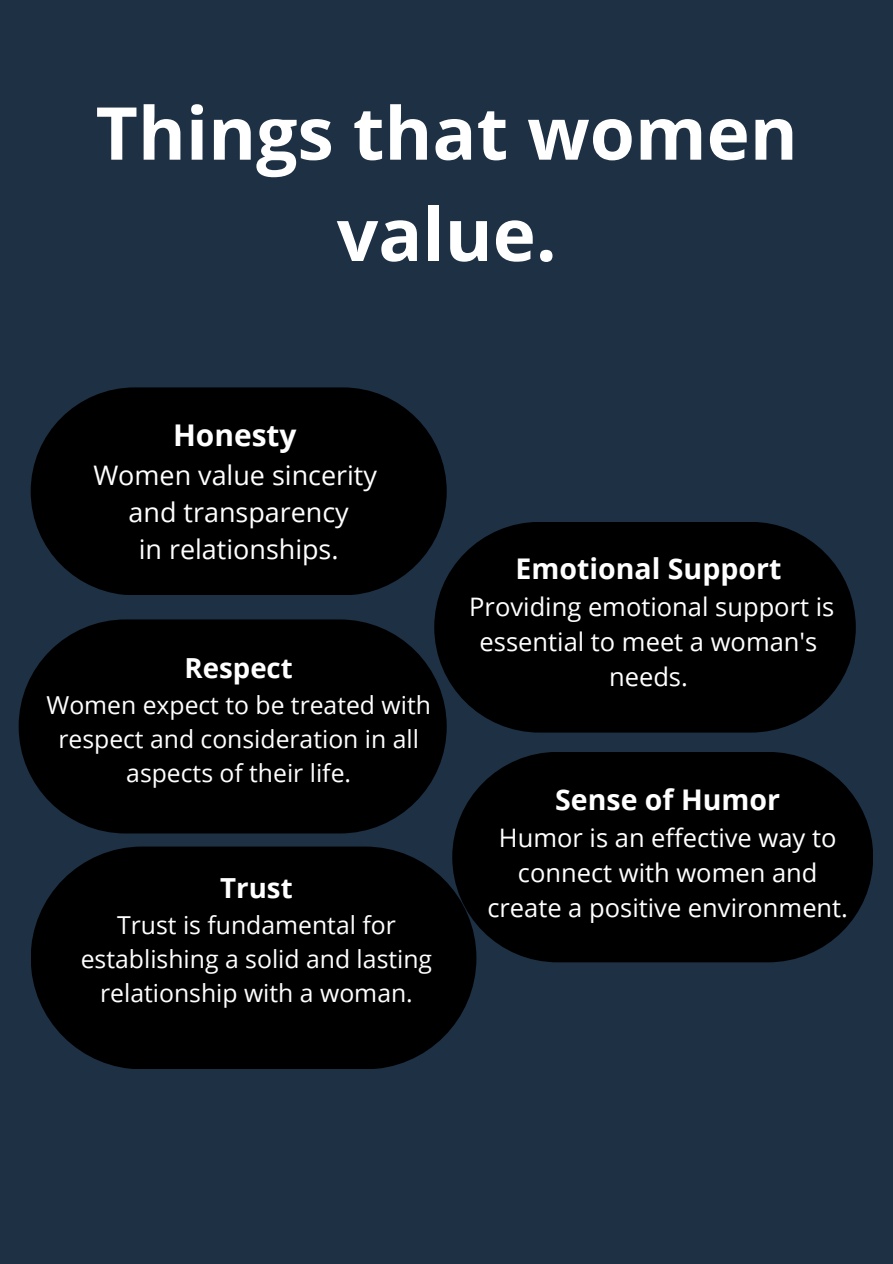
<style>
.page{position:relative;width:893px;height:1264px;background:#fff}
.page>*{position:absolute;margin:0;border:0;box-sizing:border-box;transform-origin:0 0}
.t1{font:700 73.05px/101.2px "Open Sans";color:#fff;text-align:center}
.t2{font:700 29.85px "Open Sans";color:#fff}
.t3{font:700 28.5px "Open Sans";color:#fff}
.t4{font:700 27.6px "Open Sans";color:#fff}
.t5{font:26.85px "Open Sans";color:#fff}
.t6{font:25.5px/34.8px "Open Sans";color:#fff;text-align:center}
.t7{font:24.75px/33.8px "Open Sans";color:#fff;text-align:center}
</style>
<div class="page">
<div style="left:0;top:0;width:892px;height:1263px;background:#1d3044"></div>
<div style="left:31px;top:387px;width:415px;height:208px;background:#000;border-radius:104px"></div>
<div style="left:452px;top:752px;width:421px;height:210px;background:#000;border-radius:105px"></div>
<div style="left:31px;top:846px;width:445px;height:223px;background:#000;border-radius:111px"></div>
<div style="left:434px;top:522px;width:421px;height:210px;background:#000;border-radius:105px"></div>
<div style="left:19px;top:619px;width:427px;height:214px;background:#000;border-radius:107px"></div>
<p class="t1" style="left:96px;top:81px;width:703px">Things that women value.</p>
<p class="t2" style="left:173px;top:414px;width:125px">Honesty</p>
<p class="t5" style="left:93px;top:456px;width:285px">Women value sincerity</p>
<p class="t5" style="left:129px;top:493px;width:222px">and transparency</p>
<p class="t5" style="left:139px;top:530px;width:201px">in relationships.</p>
<p class="t4" style="left:184px;top:649px;width:110px">Respect</p>
<p class="t7" style="left:46px;top:687px;width:386px">Women expect to be treated with respect and consideration in all aspects of their life.</p>
<p class="t4" style="left:220px;top:868px;width:74px">Trust</p>
<p class="t7" style="left:81px;top:907px;width:353px">Trust is fundamental for establishing a solid and lasting relationship with a woman.</p>
<p class="t3" style="left:515px;top:549px;width:267px">Emotional Support</p>
<p class="t6" style="left:469px;top:589px;width:366px">Providing emotional support is essential to meet a woman's needs.</p>
<p class="t3" style="left:555px;top:779px;width:226px">Sense of Humor</p>
<p class="t6" style="left:487px;top:820px;width:362px">Humor is an effective way to connect with women and create a positive environment.</p>
</div>
